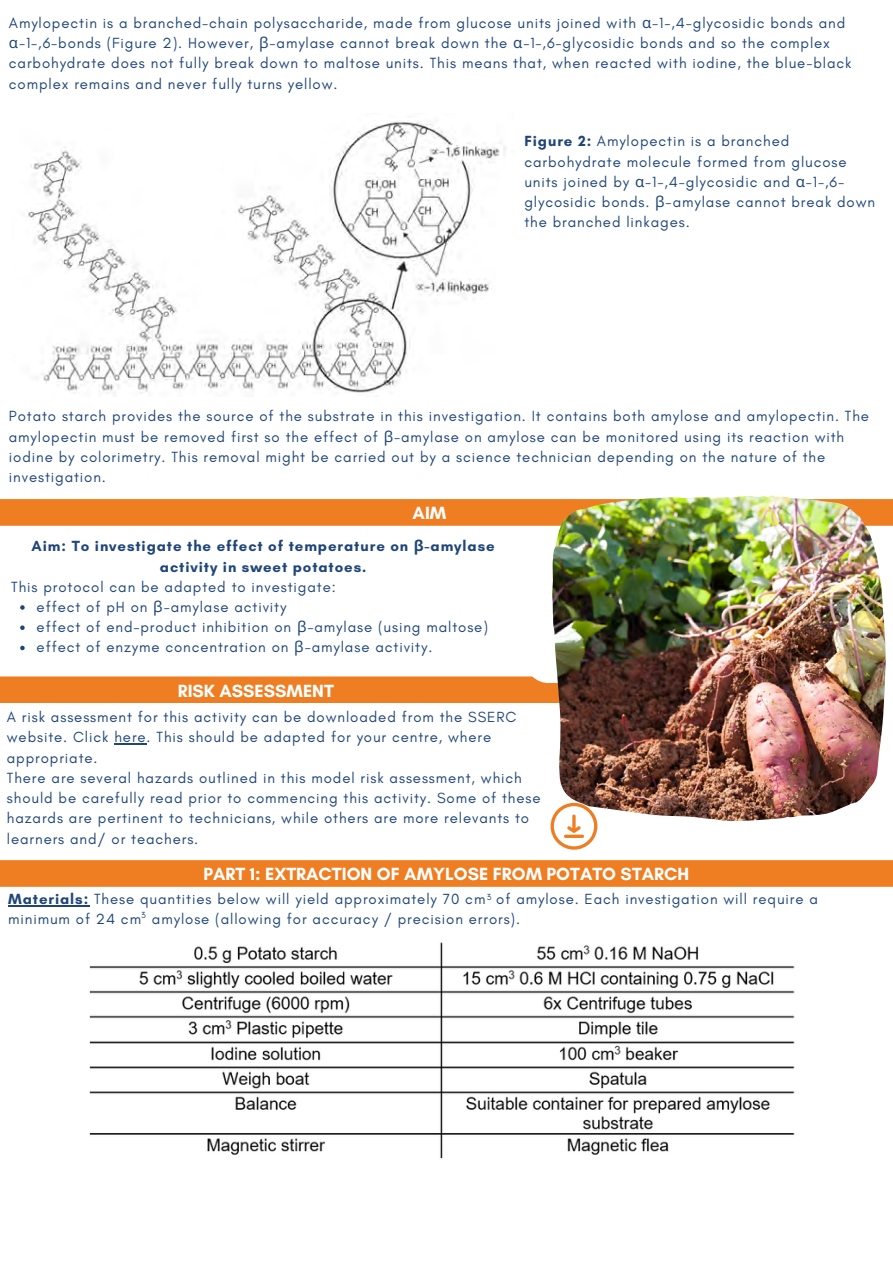
<style>
.page{position:relative;width:893px;height:1264px;background:#fff}
.page>*{position:absolute;margin:0;border:0;box-sizing:border-box;transform-origin:0 0}
.t1{font:700 18px "Glacial Indifference";color:#fff}
.t2{font:15px/20.2px "Glacial Indifference";letter-spacing:.06em;color:#204679}
.t3{font:700 15px/20.2px "Glacial Indifference";letter-spacing:.06em;color:#204679;text-align:center}
.t4{font:9px "Glacial Indifference";color:#204679}
.s1{font-family:"Noto Sans"}
.s2{font-weight:700}
</style>
<div class="page">
<svg style="left:550px;top:818px;width:47px;height:31px"></svg>
<svg style="left:564px;top:834px;width:20px;height:4px"></svg>
<svg style="left:0;top:499px;width:892px;height:27px;background:#ef7e24"></svg>
<img style="left:552px;top:495px;width:333px;height:325px">
<img style="left:27px;top:121px;width:479px;height:275px">
<div style="left:0;top:860px;width:892px;height:26px;background:#ef7d22"></div>
<img style="left:89px;top:942px;width:706px;height:217px">
<svg style="left:20px;top:605px;width:5px;height:4px"></svg>
<img style="left:0;top:625px;width:886px;height:78px">
<hr style="left:114px;top:743px;width:33px;height:1px;background:#204679">
<hr style="left:8px;top:905px;width:81px;height:1px;background:#204679">
<p class="t2" style="left:9px;top:12px;width:844px">Amylopectin is a branched-chain polysaccharide, made from glucose units joined with <span class="s1">α</span>-1-,4-glycosidic bonds and <span class="s1">α</span>-1-,6-bonds (Figure 2). However, <span class="s1">β</span>-amylase cannot break down the <span class="s1">α</span>-1-,6-glycosidic bonds and so the complex carbohydrate does not fully break down to maltose units. This means that, when reacted with iodine, the blue-black complex remains and never fully turns yellow.</p>
<p class="t2" style="left:524px;top:131px;width:352px"><span class="s2">Figure 2:</span> Amylopectin is a branched carbohydrate molecule formed from glucose units joined by <span class="s1">α</span>-1-,4-glycosidic and <span class="s1">α</span>-1-,6- glycosidic bonds. <span class="s1">β</span>-amylase cannot break down the branched linkages.</p>
<p class="t2" style="left:9px;top:406px;width:861px">Potato starch provides the source of the substrate in this investigation. It contains both amylose and amylopectin. The amylopectin must be removed first so the effect of <span class="s1">β</span>-amylase on amylose can be monitored using its reaction with iodine by colorimetry. This removal might be carried out by a science technician depending on the nature of the investigation.</p>
<p class="t1" style="left:412px;top:502px;width:35px">AIM</p>
<p class="t3" style="left:32px;top:536px;width:464px">Aim: To investigate the effect of temperature on <span class="s1">β</span>-amylase activity in sweet potatoes.</p>
<p class="t2" style="left:11px;top:576px;width:326px">This protocol can be adapted to investigate:</p>
<p class="t2" style="left:37px;top:596px;width:251px">effect of pH on <span class="s1">β</span>-amylase activity</p>
<p class="t2" style="left:37px;top:617px;width:453px">effect of end-product inhibition on <span class="s1">β</span>-amylase (using maltose)</p>
<p class="t2" style="left:37px;top:637px;width:397px">effect of enzyme concentration on <span class="s1">β</span>-amylase activity.</p>
<p class="t1" style="left:178px;top:680px;width:157px">RISK ASSESSMENT</p>
<p class="t2" style="left:7px;top:706px;width:511px">A risk assessment for this activity can be downloaded from the SSERC website. Click here. This should be adapted for your centre, where appropriate.</p>
<p class="t2" style="left:7px;top:767px;width:535px">There are several hazards outlined in this model risk assessment, which should be carefully read prior to commencing this activity. Some of these hazards are pertinent to technicians, while others are more relevants to learners and/ or teachers.</p>
<p class="t1" style="left:203px;top:862px;width:487px">PART 1: EXTRACTION OF AMYLOSE FROM POTATO STARCH</p>
<p class="t2" style="left:8px;top:888px;width:811px"><span class="s2">Materials:</span> These quantities below will yield approximately 70 cm of amylose. Each investigation will require a minimum of 24 cm amylose (allowing for accuracy / precision errors).</p>
<p class="t4" style="left:486px;top:891px;width:6px">3</p>
<p class="t4" style="left:141px;top:909px;width:6px">3</p>
</div>
